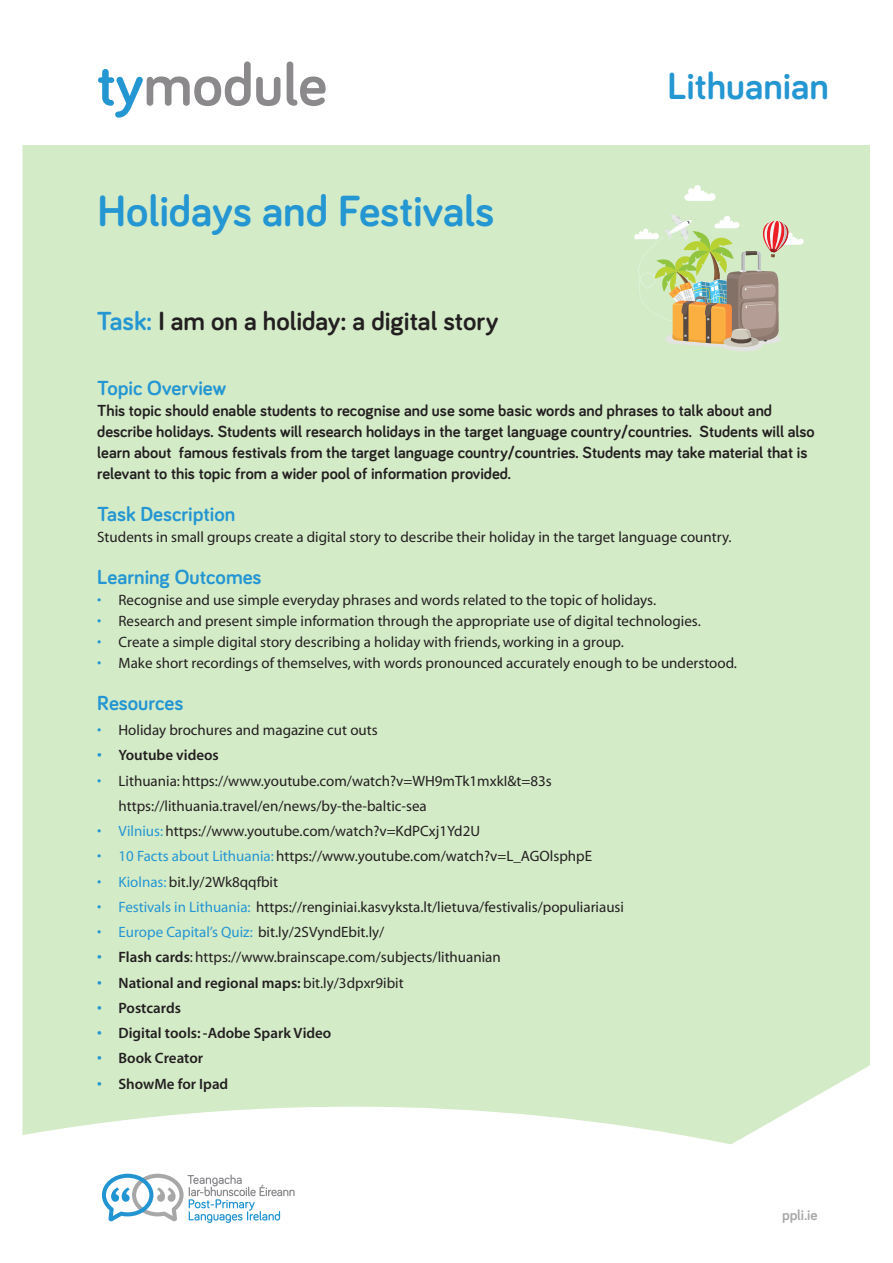
<style>
.page{position:relative;width:893px;height:1263px;background:#fff}
.page>*{position:absolute;margin:0;border:0;box-sizing:border-box;transform-origin:0 0}
.t1{font:700 61.5px "Bariol";color:#8b898c}
.t2{font:700 45px "Bariol";color:#2496d2}
.t3{font:700 38.85px "Bariol";color:#2496d2}
.t4{font:700 27px "Bariol";color:#231f20}
.t5{font:700 21px "Bariol";color:#2496d2}
.t6{font:700 16.5px/21px "Bariol";color:#231f20}
.t7{font:15px "Myriad MM 400 600";color:#231f20}
.t8{font:15px "Myriad MM 565 600";color:#231f20}
.t9{font:15px "Myriad MM 400 600";color:#2496d2}
.t10{font:700 15px "Bariol";letter-spacing:-.005em;color:#a9a8a8}
.s1{color:#2496d2}
.s2{color:#231f20}
.s3{font-family:"Myriad MM 565 600";color:#2496d2}
.s4{font-family:"Myriad MM 565 600"}
.s5{font-family:"Myriad MM 400 600"}
</style>
<div class="page">
<div style="left:22px;top:22px;width:848px;height:1218px;background:#d4ebc8"></div>
<div style="left:0;top:0;width:893px;height:145px;background:#fff"></div>
<svg style="left:22px;top:1053px;width:848px;height:187px"></svg>
<svg style="left:102px;top:1174px;width:193px;height:49px;background:#d4e3eb"></svg>
<svg style="left:684px;top:185px;width:32px;height:16px"></svg>
<svg style="left:634px;top:214px;width:170px;height:137px"></svg>
<p class="t1" style="left:97px;top:61px;width:232px"><span class="s1">ty</span>module</p>
<p class="t3" style="left:668px;top:71px;width:163px">Lithuanian</p>
<p class="t2" style="left:97px;top:194px;width:398px">Holidays and Festivals</p>
<p class="t4" style="left:97px;top:311px;width:403px"><span class="s1">Task:</span> I am on a holiday: a digital story</p>
<p class="t5" style="left:97px;top:380px;width:130px">Topic Overview</p>
<p class="t6" style="left:97px;top:401px;width:719px">This topic should enable students to recognise and use some basic words and phrases to talk about and describe holidays. Students will research holidays in the target language country/countries. Students will also learn about famous festivals from the target language country/countries. Students may take material that is relevant to this topic from a wider pool of information provided.</p>
<p class="t5" style="left:97px;top:506px;width:140px">Task Description</p>
<p class="t7" style="left:97px;top:531px;width:636px">Students in small groups create a digital story to describe their holiday in the target language country.</p>
<p class="t5" style="left:97px;top:569px;width:166px">Learning Outcomes</p>
<p class="t7" style="left:97px;top:594px;width:560px"><span class="s1">•</span> Recognise and use simple everyday phrases and words related to the topic of holidays.</p>
<p class="t7" style="left:97px;top:615px;width:605px"><span class="s1">•</span> Research and present simple information through the appropriate use of digital technologies.</p>
<p class="t7" style="left:97px;top:636px;width:528px"><span class="s1">•</span> Create a simple digital story describing a holiday with friends, working in a group.</p>
<p class="t7" style="left:97px;top:657px;width:641px"><span class="s1">•</span> Make short recordings of themselves, with words pronounced accurately enough to be understood.</p>
<p class="t5" style="left:97px;top:695px;width:88px">Resources</p>
<p class="t7" style="left:97px;top:724px;width:282px"><span class="s1">•</span> Holiday brochures and magazine cut outs</p>
<p class="t8" style="left:97px;top:750px;width:123px"><span class="s1">•</span> Youtube videos</p>
<p class="t7" style="left:97px;top:775px;width:456px"><span class="s1">•</span> Lithuania: https://www.youtube.com/watch?v=WH9mTk1mxkI&amp;t=83s</p>
<p class="t7" style="left:119px;top:800px;width:310px">https://lithuania.travel/en/news/by-the-baltic-sea</p>
<p class="t7" style="left:97px;top:825px;width:384px"><span class="s1">• Vilnius:</span> https://www.youtube.com/watch?v=KdPCxj1Yd2U</p>
<p class="t7" style="left:97px;top:851px;width:496px"><span class="s1">• 10 Facts about Lithuania:</span> https://www.youtube.com/watch?v=L_AGOlsphpE</p>
<p class="t7" style="left:97px;top:876px;width:182px"><span class="s1">• Kiolnas:</span> bit.ly/2Wk8qqfbit</p>
<p class="t7" style="left:97px;top:901px;width:528px"><span class="s1">• Festivals in Lithuania:</span> https://renginiai.kasvyksta.lt/lietuva/festivalis/populiariausi</p>
<p class="t9" style="left:97px;top:926px;width:289px">• Europe Capital’s Quiz: <span class="s2">bit.ly/2SVyndEbit.ly/</span></p>
<p class="t7" style="left:97px;top:952px;width:405px"><span class="s3">•</span> <span class="s4">Flash cards</span>: https://www.brainscape.com/subjects/lithuanian</p>
<p class="t8" style="left:97px;top:977px;width:308px"><span class="s1">•</span> National and regional maps: <span class="s5">bit.ly/3dpxr9ibit</span></p>
<p class="t8" style="left:97px;top:1002px;width:85px"><span class="s1">•</span> Postcards</p>
<p class="t8" style="left:97px;top:1027px;width:236px"><span class="s1">•</span> Digital tools: -Adobe Spark Video</p>
<p class="t8" style="left:97px;top:1053px;width:107px"><span class="s1">•</span> Book Creator</p>
<p class="t8" style="left:97px;top:1078px;width:133px"><span class="s1">•</span> ShowMe for Ipad</p>
<p class="t10" style="left:782px;top:1209px;width:37px">ppli.ie</p>
</div>
